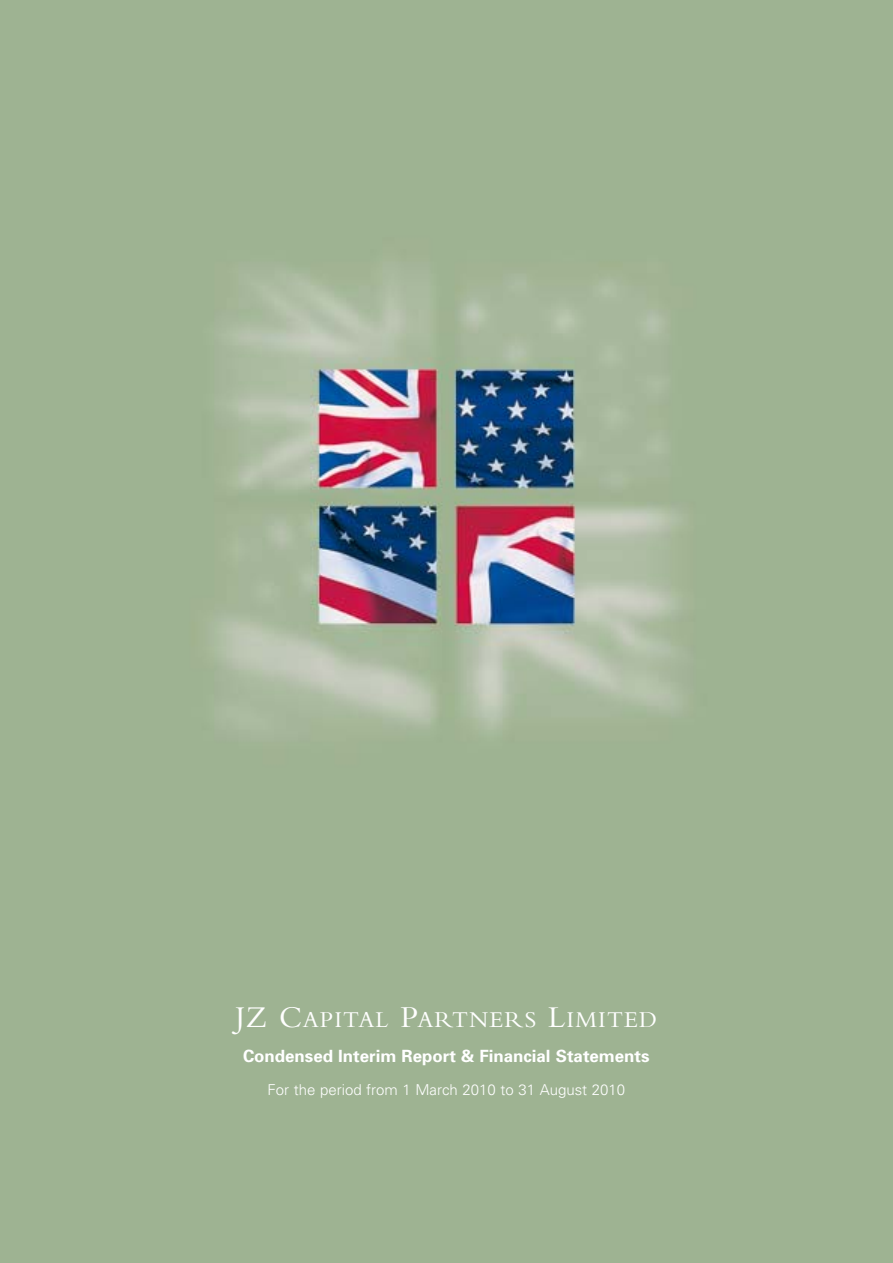
<style>
.page{position:relative;width:893px;height:1263px;background:#fff}
.page>*{position:absolute;margin:0;border:0;box-sizing:border-box;transform-origin:0 0}
.t1{font:23.7px "Bembo";letter-spacing:.045em;color:#fff}
.t2{font:700 16.8px "Univers";color:#fff}
.t3{font:300 15px "Univers";color:#fff}
.s1{font-size:31.5px}
</style>
<div class="page">
<img style="left:0;top:0;width:893px;height:1263px">
<h1 class="t1" style="left:235px;top:1011px;width:423px"><span class="s1">JZ C</span>APITAL <span class="s1">P</span>ARTNERS <span class="s1">L</span>IMITED</h1>
<p class="t2" style="left:243px;top:1050px;width:408px">Condensed Interim Report &amp; Financial Statements</p>
<p class="t3" style="left:267px;top:1084px;width:359px">For the period from 1 March 2010 to 31 August 2010</p>
</div>
